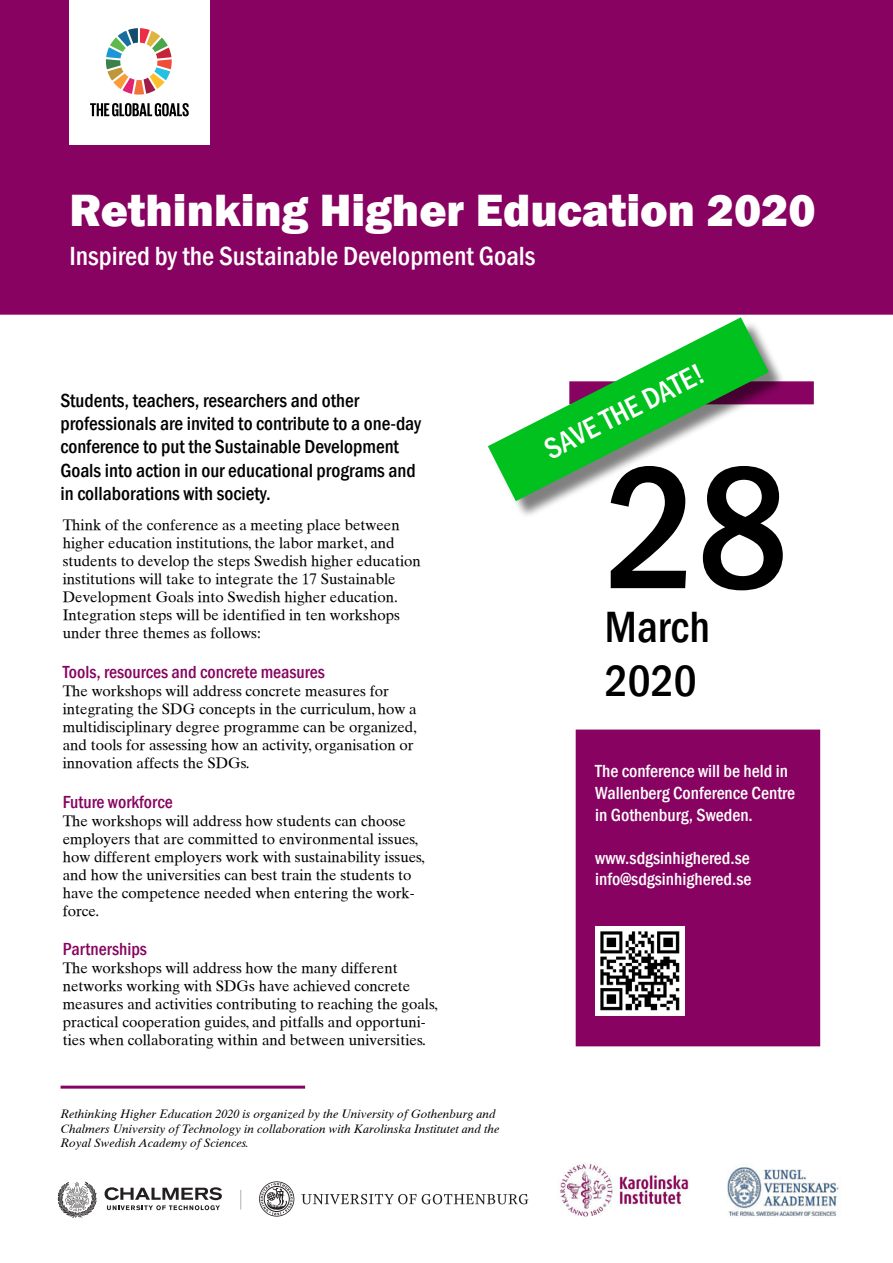
<style>
.page{position:relative;width:893px;height:1263px;background:#fff}
.page>*{position:absolute;margin:0;border:0;box-sizing:border-box;transform-origin:0 0}
.t1{font:500 condensed 180px "Franklin Gothic";color:#000}
.t2{font:800 46.5px "Franklin Gothic";color:#fff}
.t3{font:500 condensed 45px "Franklin Gothic";color:#000}
.t4{font:500 condensed 30px "Franklin Gothic";color:#fff}
.t5{font:500 condensed 27px "Franklin Gothic";color:#fff}
.t6{font:500 condensed 19.5px/23.4px "Franklin Gothic";color:#000}
.t7{font:500 condensed 18px/21.6px "Franklin Gothic";color:#fff}
.t8{font:500 condensed 18px "Franklin Gothic";color:#880361}
.t9{font:15px/18px "Times Ten Roman";color:#000}
.t10{font:italic 12px/14.4px "Times Ten";color:#000}
</style>
<div class="page">
<div style="left:0;top:0;width:893px;height:315px;background:#880361"></div>
<img style="left:560px;top:1162px;width:130px;height:55px">
<img style="left:727px;top:1165px;width:114px;height:52px">
<svg style="left:259px;top:1181px;width:35px;height:36px"></svg>
<svg style="left:301px;top:1194px;width:227px;height:10px"></svg>
<svg style="left:105px;top:1187px;width:117px;height:23px"></svg>
<svg style="left:58px;top:1182px;width:39px;height:36px"></svg>
<svg style="left:241px;top:1190px;width:1px;height:19px"></svg>
<div style="left:569px;top:381px;width:245px;height:23px;background:#880361;border:2px solid #880361"></div>
<div style="left:576px;top:729px;width:244px;height:317px;background:#880361"></div>
<img style="left:595px;top:926px;width:90px;height:90px">
<div style="left:491px;top:321px;width:296px;height:198px;background:#000;opacity:.5"></div>
<svg style="left:488px;top:317px;width:281px;height:184px"></svg>
<div style="left:69px;top:0;width:140px;height:145px;background:#fff"></div>
<svg style="left:90px;top:103px;width:99px;height:13px"></svg>
<svg style="left:106px;top:28px;width:66px;height:67px"></svg>
<div style="left:61px;top:1086px;width:244px;height:3px;border:2px solid #880361"></div>
<p class="t2" style="left:69px;top:180px;width:748px">Rethinking Higher Education 2020</p>
<p class="t5" style="left:69px;top:238px;width:468px">Inspired by the Sustainable Development Goals</p>
<p class="t6" style="left:60px;top:388px;width:300px">Students, teachers, researchers and other</p>
<p class="t6" style="left:60px;top:412px;width:362px">professionals are invited to contribute to a one-day conference to put the Sustainable Development Goals into action in our educational programs and in collaborations with society.</p>
<p class="t9" style="left:63px;top:516px;width:338px">Think of the conference as a meeting place between</p>
<p class="t9" style="left:63px;top:534px;width:360px">higher education institutions, the labor market, and students to develop the steps Swedish higher education institutions will take to integrate the 17 Sustainable</p>
<p class="t9" style="left:63px;top:588px;width:337px">Development Goals into Swedish higher education.</p>
<p class="t9" style="left:63px;top:606px;width:339px">Integration steps will be identified in ten workshops</p>
<p class="t9" style="left:63px;top:624px;width:199px">under three themes as follows:</p>
<p class="t8" style="left:63px;top:660px;width:263px">Tools, resources and concrete measures</p>
<p class="t9" style="left:63px;top:682px;width:356px">The workshops will address concrete measures for integrating the SDG concepts in the curriculum, how a multidisciplinary degree programme can be organized, and tools for assessing how an activity, organisation or innovation affects the SDGs.</p>
<p class="t8" style="left:63px;top:790px;width:111px">Future workforce</p>
<p class="t9" style="left:63px;top:811px;width:345px">The workshops will address how students can choose</p>
<p class="t9" style="left:63px;top:829px;width:364px">employers that are committed to environmental issues, how different employers work with sustainability issues, and how the universities can best train the students to have the competence needed when entering the work&shy;force.</p>
<p class="t8" style="left:63px;top:937px;width:86px">Partnerships</p>
<p class="t9" style="left:63px;top:959px;width:377px">The workshops will address how the many different networks working with SDGs have achieved concrete measures and activities contributing to reaching the goals, practical cooperation guides, and pitfalls and opportuni&shy;ties when collaborating within and between universities.</p>
<p class="t10" style="left:61px;top:1107px;width:440px">Rethinking Higher Education 2020 is organized by the University of Gothenburg and<br>Chalmers University of Technology in collaboration with Karolinska Institutet and the<br>Royal Swedish Academy of Sciences.</p>
<p class="t4" style="left:537px;top:433px;width:177px;rotate:-27deg">SAVE THE DATE!</p>
<p class="t1" style="left:605px;top:410px;width:185px">28</p>
<p class="t3" style="left:605px;top:598px;width:107px">March</p>
<p class="t3" style="left:605px;top:652px;width:93px">2020</p>
<p class="t7" style="left:595px;top:760px;width:201px">The conference will be held in<br>Wallenberg Conference Centre in Gothenburg, Sweden.</p>
<p class="t7" style="left:595px;top:847px;width:156px">www.sdgsinhighered.se</p>
<p class="t7" style="left:595px;top:868px;width:158px">info@sdgsinhighered.se</p>
</div>
